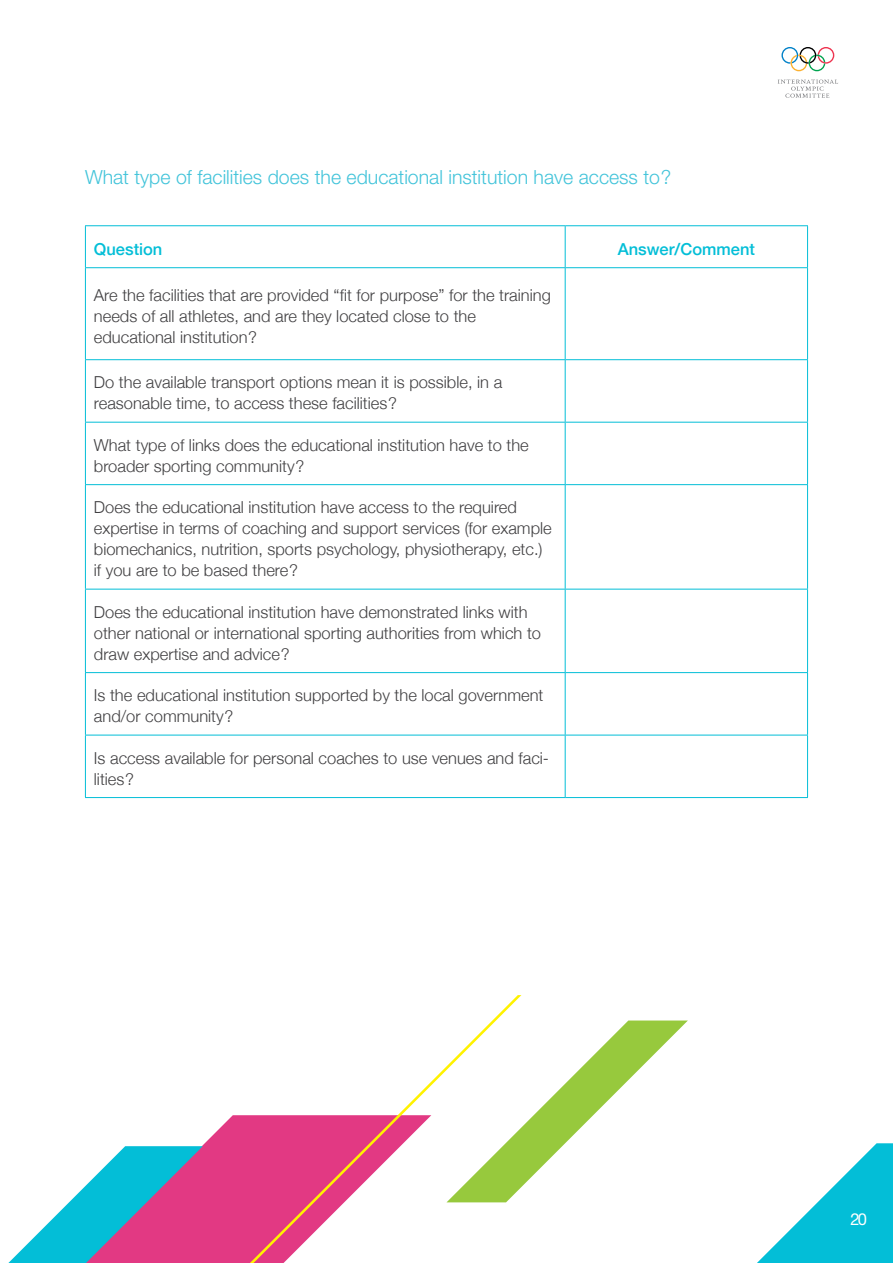
<style>
.page{position:relative;width:893px;height:1263px;background:#fff}
.page>*{position:absolute;margin:0;border:0;box-sizing:border-box;transform-origin:0 0}
.t1{font:300 19.5px "Helvetica Neue LT Std";color:#43c4da}
.t2{font:300 16.5px/21px "Helvetica Neue";color:#414042}
.t3{font:500 16.5px "Helvetica Neue";color:#03bed7}
.t4{font:16.5px "Helvetica Neue LT Std";color:#fff}
</style>
<div class="page">
<svg style="left:757px;top:1143px;width:136px;height:120px"></svg>
<svg style="left:202px;top:995px;width:319px;height:268px"></svg>
<svg style="left:8px;top:1146px;width:195px;height:117px"></svg>
<svg style="left:446px;top:1020px;width:242px;height:182px"></svg>
<hr style="left:85px;top:225px;width:480px;height:1px;background:#03bed7">
<hr style="left:85px;top:226px;width:1px;height:41px;background:#03bed7">
<hr style="left:565px;top:225px;width:243px;height:1px;background:#03bed7">
<hr style="left:565px;top:226px;width:1px;height:41px;background:#03bed7">
<hr style="left:807px;top:226px;width:1px;height:41px;background:#03bed7">
<hr style="left:85px;top:267px;width:480px;height:1px;background:#03bed7">
<hr style="left:85px;top:268px;width:1px;height:91px;background:#03bed7">
<hr style="left:565px;top:267px;width:243px;height:1px;background:#03bed7">
<hr style="left:565px;top:268px;width:1px;height:91px;background:#03bed7">
<hr style="left:807px;top:268px;width:1px;height:91px;background:#03bed7">
<hr style="left:85px;top:359px;width:480px;height:1px;background:#03bed7">
<hr style="left:85px;top:360px;width:1px;height:62px;background:#03bed7">
<hr style="left:565px;top:359px;width:243px;height:1px;background:#03bed7">
<hr style="left:565px;top:360px;width:1px;height:62px;background:#03bed7">
<hr style="left:807px;top:360px;width:1px;height:62px;background:#03bed7">
<hr style="left:85px;top:422px;width:480px;height:1px;background:#03bed7">
<hr style="left:85px;top:422px;width:1px;height:62px;background:#03bed7">
<hr style="left:565px;top:422px;width:243px;height:1px;background:#03bed7">
<hr style="left:565px;top:422px;width:1px;height:62px;background:#03bed7">
<hr style="left:807px;top:422px;width:1px;height:62px;background:#03bed7">
<hr style="left:85px;top:484px;width:480px;height:1px;background:#03bed7">
<hr style="left:85px;top:485px;width:1px;height:104px;background:#03bed7">
<hr style="left:565px;top:484px;width:243px;height:1px;background:#03bed7">
<hr style="left:565px;top:485px;width:1px;height:104px;background:#03bed7">
<hr style="left:807px;top:485px;width:1px;height:104px;background:#03bed7">
<hr style="left:85px;top:589px;width:480px;height:1px;background:#03bed7">
<hr style="left:85px;top:589px;width:1px;height:83px;background:#03bed7">
<hr style="left:565px;top:589px;width:243px;height:1px;background:#03bed7">
<hr style="left:565px;top:589px;width:1px;height:83px;background:#03bed7">
<hr style="left:807px;top:589px;width:1px;height:83px;background:#03bed7">
<hr style="left:85px;top:672px;width:480px;height:1px;background:#03bed7">
<hr style="left:85px;top:673px;width:1px;height:62px;background:#03bed7">
<hr style="left:565px;top:672px;width:243px;height:1px;background:#03bed7">
<hr style="left:565px;top:673px;width:1px;height:62px;background:#03bed7">
<hr style="left:807px;top:673px;width:1px;height:62px;background:#03bed7">
<hr style="left:85px;top:735px;width:480px;height:1px;background:#03bed7">
<hr style="left:85px;top:735px;width:1px;height:62px;background:#03bed7">
<hr style="left:565px;top:735px;width:243px;height:1px;background:#03bed7">
<hr style="left:565px;top:735px;width:1px;height:62px;background:#03bed7">
<hr style="left:807px;top:735px;width:1px;height:62px;background:#03bed7">
<hr style="left:85px;top:797px;width:480px;height:1px;background:#03bed7">
<hr style="left:565px;top:797px;width:243px;height:1px;background:#03bed7">
<svg style="left:781px;top:47px;width:53px;height:24px"></svg>
<svg style="left:778px;top:80px;width:60px;height:18px"></svg>
<p class="t1" style="left:85px;top:165px;width:588px">What type of facilities does the educational institution have access to?</p>
<p class="t3" style="left:94px;top:236px;width:70px">Question</p>
<p class="t3" style="left:618px;top:236px;width:139px">Answer/Comment</p>
<p class="t2" style="left:94px;top:283px;width:458px">Are the facilities that are provided “fit for purpose” for the training needs of all athletes, and are they located close to the educational institution?</p>
<p class="t2" style="left:94px;top:371px;width:410px">Do the available transport options mean it is possible, in a reasonable time, to access these facilities?</p>
<p class="t2" style="left:94px;top:433px;width:436px">What type of links does the educational institution have to the broader sporting community?</p>
<p class="t2" style="left:94px;top:496px;width:459px">Does the educational institution have access to the required expertise in terms of coaching and support services (for example biomechanics, nutrition, sports psychology, physiotherapy, etc.) if you are to be based there?</p>
<p class="t2" style="left:94px;top:600px;width:449px">Does the educational institution have demonstrated links with other national or international sporting authorities from which to draw expertise and advice?</p>
<p class="t2" style="left:94px;top:684px;width:451px">Is the educational institution supported by the local government and/or community?</p>
<p class="t2" style="left:94px;top:746px;width:457px">Is access available for personal coaches to use venues and faci&shy;lities?</p>
<p class="t4" style="left:850px;top:1209px;width:18px">20</p>
</div>
